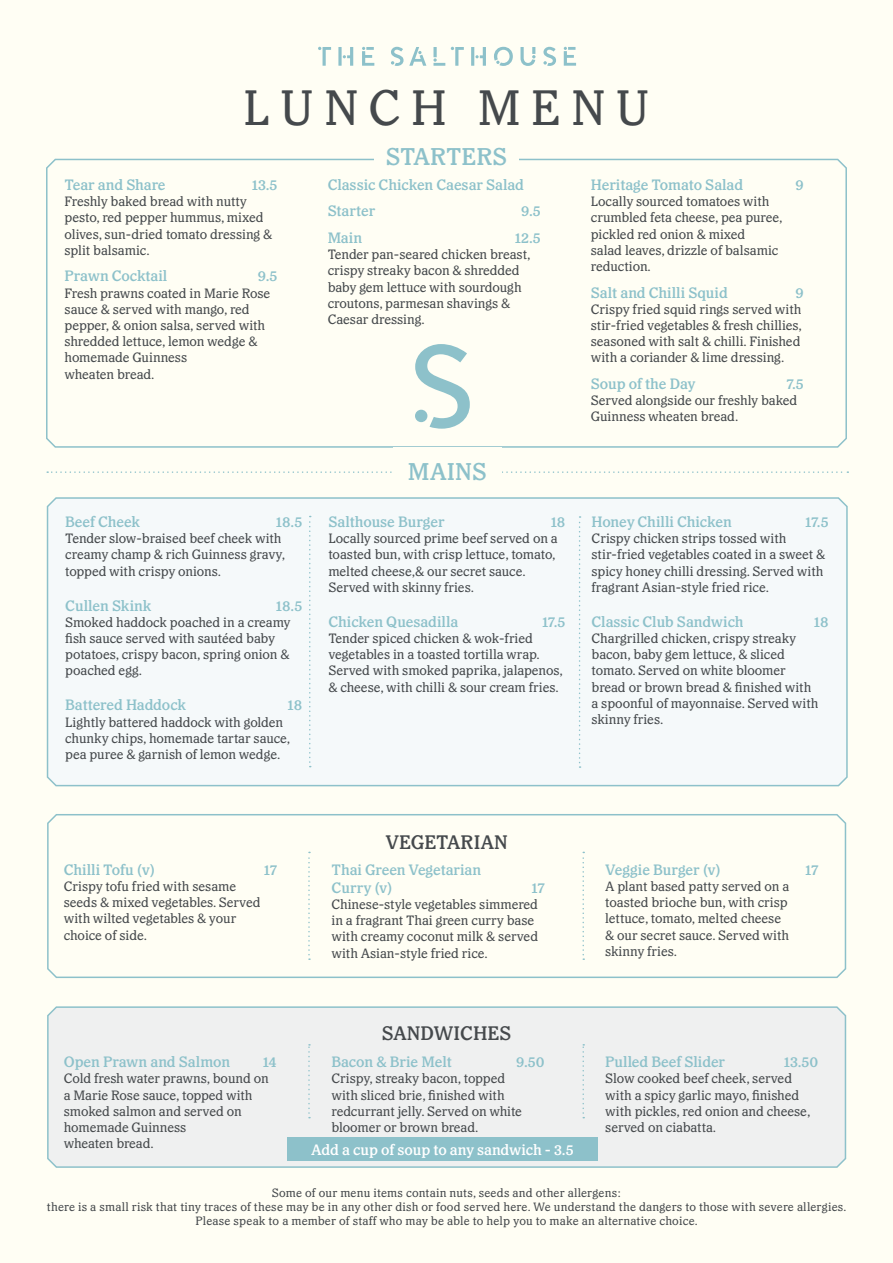
<style>
.page{position:relative;width:893px;height:1263px;background:#fffef4}
.page>*{position:absolute;margin:0;border:0;box-sizing:border-box;transform-origin:0 0}
.t1{font:49.5px "Capitaine";letter-spacing:.2em;color:#45494c}
.t2{font:500 24.15px "Capitaine";color:#8dc1ca}
.t3{font:500 19.5px "Capitaine";color:#45494c}
.t4{font:500 15px/26.5px "Capitaine";letter-spacing:-.005em;color:#8dc1ca}
.t5{font:500 15px "Capitaine";letter-spacing:-.005em;color:#fff}
.t6{font:13.5px/16.2px "Capitaine";letter-spacing:-.005em;color:#45494c}
.t7{font:12px/14.4px "Capitaine";letter-spacing:.015em;color:#45494c;text-align:center}
</style>
<div class="page">
<svg style="left:47px;top:471px;width:801px;height:2px"></svg>
<svg style="left:318px;top:47px;width:56px;height:19px"></svg>
<svg style="left:391px;top:47px;width:35px;height:19px"></svg>
<svg style="left:433px;top:47px;width:4px;height:10px"></svg>
<svg style="left:433px;top:58px;width:12px;height:8px"></svg>
<svg style="left:451px;top:47px;width:13px;height:19px"></svg>
<hr style="left:471px;top:47px;width:3px;height:19px;background:#8dc1ca">
<svg style="left:475px;top:47px;width:11px;height:19px"></svg>
<svg style="left:494px;top:47px;width:19px;height:19px"></svg>
<svg style="left:520px;top:47px;width:16px;height:19px"></svg>
<svg style="left:543px;top:47px;width:13px;height:19px"></svg>
<svg style="left:564px;top:47px;width:12px;height:19px"></svg>
<svg style="left:46px;top:158px;width:801px;height:290px"></svg>
<div style="left:374px;top:139px;width:145px;height:34px;background:#fffef4"></div>
<div style="left:47px;top:1006px;width:800px;height:162px;background:#eff0f0"></div>
<div style="left:46px;top:497px;width:802px;height:290px;background:#f5f9fa"></div>
<div style="left:393px;top:448px;width:108px;height:47px;background:#fffef4"></div>
<svg style="left:308px;top:1044px;width:2px;height:74px"></svg>
<svg style="left:309px;top:516px;width:2px;height:251px"></svg>
<svg style="left:579px;top:516px;width:2px;height:252px"></svg>
<svg style="left:582px;top:1044px;width:2px;height:74px"></svg>
<div style="left:287px;top:1138px;width:311px;height:23px;background:#8dc1ca"></div>
<svg style="left:47px;top:814px;width:800px;height:164px"></svg>
<svg style="left:308px;top:852px;width:2px;height:108px"></svg>
<svg style="left:582px;top:852px;width:2px;height:108px"></svg>
<svg style="left:415px;top:344px;width:55px;height:85px"></svg>
<div style="left:415px;top:410px;width:12px;height:12px;background:#8dc1ca;border-radius:50%"></div>
<h1 class="t1" style="left:243px;top:78px;width:408px">LUNCH MENU</h1>
<p class="t4" style="left:65px;top:172px;width:103px">Tear and Share</p>
<p class="t4" style="left:252px;top:172px;width:27px">13.5</p>
<p class="t6" style="left:65px;top:193px;width:209px">Freshly baked bread with nutty pesto, red pepper hummus, mixed olives, sun-dried tomato dressing &amp; split balsamic.</p>
<p class="t4" style="left:65px;top:263px;width:104px">Prawn Cocktail</p>
<p class="t4" style="left:258px;top:263px;width:21px">9.5</p>
<p class="t6" style="left:65px;top:285px;width:207px">Fresh prawns coated in Marie Rose sauce &amp; served with mango, red pepper, &amp; onion salsa, served with shredded lettuce, lemon wedge &amp; homemade Guinness<br>wheaten bread.</p>
<p class="t4" style="left:65px;top:509px;width:76px">Beef Cheek</p>
<p class="t4" style="left:276px;top:509px;width:28px">18.5</p>
<p class="t6" style="left:65px;top:530px;width:221px">Tender slow-braised beef cheek with creamy champ &amp; rich Guinness gravy, topped with crispy onions.</p>
<p class="t4" style="left:65px;top:592px;width:88px">Cullen Skink</p>
<p class="t4" style="left:276px;top:592px;width:28px">18.5</p>
<p class="t6" style="left:65px;top:614px;width:227px">Smoked haddock poached in a creamy fish sauce served with sautéed baby potatoes, crispy bacon, spring onion &amp; poached egg.</p>
<p class="t4" style="left:65px;top:692px;width:123px">Battered Haddock</p>
<p class="t4" style="left:288px;top:692px;width:16px">18</p>
<p class="t6" style="left:65px;top:714px;width:227px">Lightly battered haddock with golden chunky chips, homemade tartar sauce, pea puree &amp; garnish of lemon wedge.</p>
<h2 class="t2" style="left:386px;top:143px;width:123px">STARTERS</h2>
<p class="t4" style="left:328px;top:172px;width:198px">Classic Chicken Caesar Salad<br>Starter</p>
<p class="t4" style="left:521px;top:198px;width:21px">9.5</p>
<p class="t4" style="left:328px;top:225px;width:36px">Main</p>
<p class="t4" style="left:515px;top:225px;width:27px">12.5</p>
<p class="t6" style="left:328px;top:246px;width:204px">Tender pan-seared chicken breast, crispy streaky bacon &amp; shredded baby gem lettuce with sourdough croutons, parmesan shavings &amp;<br>Caesar dressing.</p>
<h2 class="t2" style="left:408px;top:458px;width:80px">MAINS</h2>
<p class="t4" style="left:328px;top:509px;width:118px">Salthouse Burger</p>
<p class="t4" style="left:551px;top:509px;width:16px">18</p>
<p class="t6" style="left:328px;top:530px;width:231px">Locally sourced prime beef served on a toasted bun, with crisp lettuce, tomato, melted cheese,&amp; our secret sauce.<br>Served with skinny fries.</p>
<p class="t4" style="left:328px;top:608px;width:131px">Chicken Quesadilla</p>
<p class="t4" style="left:542px;top:608px;width:25px">17.5</p>
<p class="t6" style="left:328px;top:630px;width:236px">Tender spiced chicken &amp; wok-fried vegetables in a toasted tortilla wrap.<br>Served with smoked paprika, jalapenos, &amp; cheese, with chilli &amp; sour cream fries.</p>
<p class="t4" style="left:591px;top:172px;width:154px">Heritage Tomato Salad</p>
<p class="t4" style="left:795px;top:172px;width:10px">9</p>
<p class="t6" style="left:591px;top:193px;width:193px">Locally sourced tomatoes with crumbled feta cheese, pea puree, pickled red onion &amp; mixed<br>salad leaves, drizzle of balsamic reduction.</p>
<p class="t4" style="left:591px;top:279px;width:139px">Salt and Chilli Squid</p>
<p class="t4" style="left:795px;top:279px;width:10px">9</p>
<p class="t6" style="left:591px;top:301px;width:213px;text-align:justify">Crispy fried squid rings served with stir-fried vegetables &amp; fresh chillies, seasoned with salt &amp; chilli. Finished with a coriander &amp; lime dressing.</p>
<p class="t4" style="left:591px;top:370px;width:106px">Soup of the Day</p>
<p class="t4" style="left:786px;top:370px;width:19px">7.5</p>
<p class="t6" style="left:591px;top:392px;width:208px">Served alongside our freshly baked<br>Guinness wheaten bread.</p>
<p class="t4" style="left:592px;top:509px;width:142px">Honey Chilli Chicken</p>
<p class="t4" style="left:805px;top:509px;width:25px">17.5</p>
<p class="t6" style="left:592px;top:530px;width:235px">Crispy chicken strips tossed with stir-fried vegetables coated in a sweet &amp; spicy honey chilli dressing. Served with fragrant Asian-style fried rice.</p>
<p class="t4" style="left:592px;top:608px;width:154px">Classic Club Sandwich</p>
<p class="t4" style="left:814px;top:608px;width:16px">18</p>
<p class="t6" style="left:592px;top:630px;width:228px">Chargrilled chicken, crispy streaky bacon, baby gem lettuce, &amp; sliced tomato. Served on white bloomer bread or brown bread &amp; finished with a spoonful of mayonnaise. Served with skinny fries.</p>
<p class="t4" style="left:64px;top:856px;width:93px">Chilli Tofu (v)</p>
<p class="t4" style="left:264px;top:856px;width:15px">17</p>
<p class="t6" style="left:64px;top:878px;width:198px">Crispy tofu fried with sesame seeds &amp; mixed vegetables. Served with wilted vegetables &amp; your choice of side.</p>
<p class="t4" style="left:64px;top:1049px;width:168px">Open Prawn and Salmon</p>
<p class="t4" style="left:263px;top:1049px;width:15px">14</p>
<p class="t6" style="left:64px;top:1070px;width:206px">Cold fresh water prawns, bound on a Marie Rose sauce, topped with smoked salmon and served on homemade Guinness<br>wheaten bread.</p>
<h3 class="t3" style="left:385px;top:830px;width:124px">VEGETARIAN</h3>
<p class="t4" style="left:331px;top:861px;width:151px;line-height:18px">Thai Green Vegetarian<br>Curry (v)</p>
<p class="t4" style="left:532px;top:874px;width:15px">17</p>
<p class="t6" style="left:331px;top:896px;width:208px">Chinese-style vegetables simmered in a fragrant Thai green curry base with creamy coconut milk &amp; served with Asian-style fried rice.</p>
<h3 class="t3" style="left:382px;top:1021px;width:131px">SANDWICHES</h3>
<p class="t4" style="left:331px;top:1049px;width:122px">Bacon &amp; Brie Melt</p>
<p class="t4" style="left:516px;top:1049px;width:30px">9.50</p>
<p class="t6" style="left:331px;top:1070px;width:192px">Crispy, streaky bacon, topped with sliced brie, finished with redcurrant jelly. Served on white bloomer or brown bread.</p>
<p class="t5" style="left:311px;top:1141px;width:264px">Add a cup of soup to any sandwich - 3.5</p>
<p class="t4" style="left:605px;top:856px;width:117px">Veggie Burger (v)</p>
<p class="t4" style="left:805px;top:856px;width:15px">17</p>
<p class="t6" style="left:605px;top:878px;width:186px">A plant based patty served on a toasted brioche bun, with crisp lettuce, tomato, melted cheese &amp; our secret sauce. Served with skinny fries.</p>
<p class="t4" style="left:605px;top:1049px;width:121px">Pulled Beef Slider</p>
<p class="t4" style="left:784px;top:1049px;width:36px">13.50</p>
<p class="t6" style="left:605px;top:1070px;width:207px">Slow cooked beef cheek, served with a spicy garlic mayo, finished with pickles, red onion and cheese, served on ciabatta.</p>
<p class="t7" style="left:47px;top:1185px;width:801px">Some of our menu items contain nuts, seeds and other allergens:<br>there is a small risk that tiny traces of these may be in any other dish or food served here. We understand the dangers to those with severe allergies.<br>Please speak to a member of staff who may be able to help you to make an alternative choice.</p>
</div>
